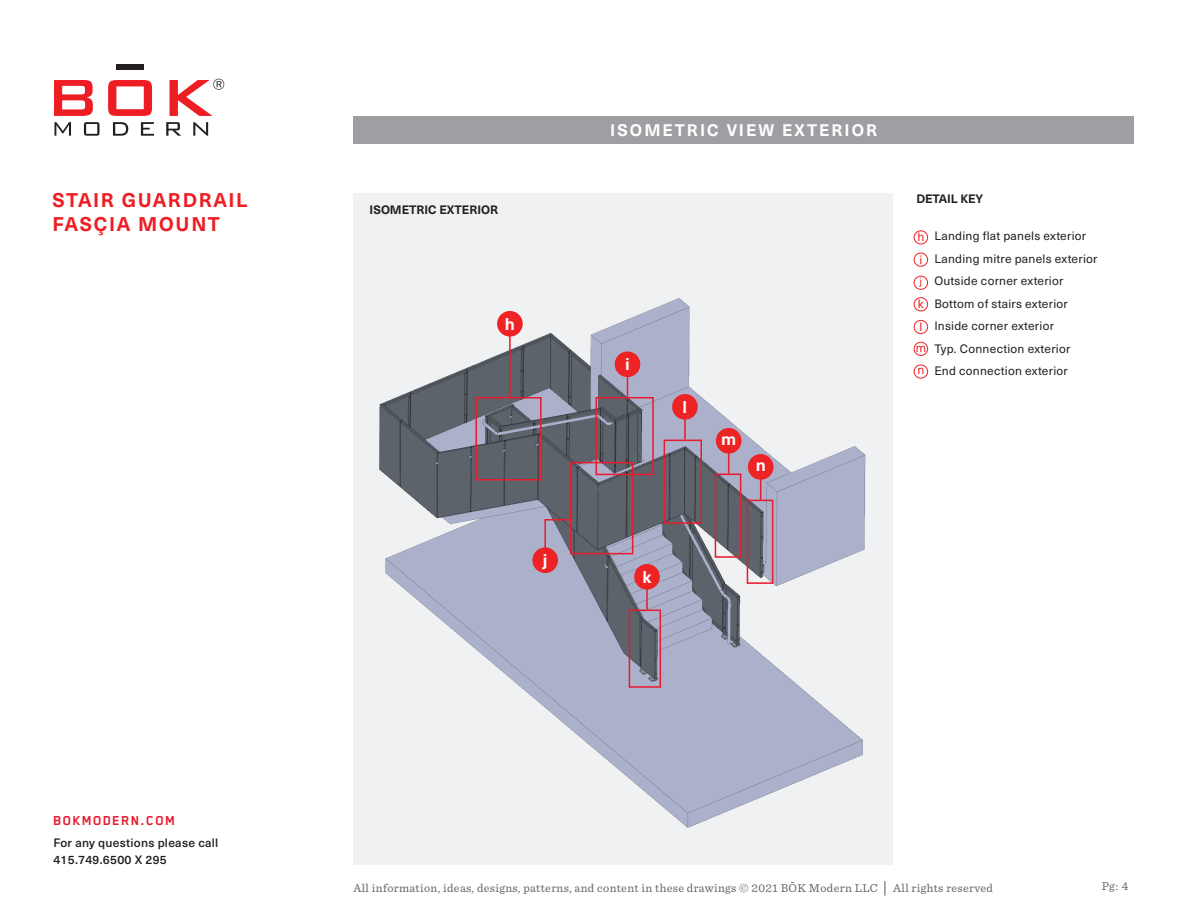
<style>
.page{position:relative;width:1188px;height:918px;background:#fff}
.page>*{position:absolute;margin:0;border:0;box-sizing:border-box;transform-origin:0 0}
.t1{font:700 19.5px/24px "Neue Haas Unica Pro";letter-spacing:.08em;color:#ee1d23}
.t2{font:700 16.8px "Neue Haas Unica Pro";color:#fff}
.t3{font:700 16.5px "Neue Haas Unica Pro";letter-spacing:.125em;color:#fff}
.t4{font:700 15px "Blender Pro";letter-spacing:.075em;color:#e81c2e}
.t5{font:12px "Neue Haas Unica Pro";letter-spacing:.02em;color:#231f20}
.t6{font:12px "Sentinel";letter-spacing:.03em;color:#636366}
.t7{font:500 12px/16.5px "Neue Haas Unica Pro";letter-spacing:.02em;color:#231f20}
.t8{font:700 12px "Neue Haas Unica Pro";color:#231f20}
.t9{font:700 12px "Neue Haas Unica Pro";letter-spacing:-.02em;color:#231f20}
.t10{font:12px "Neue Haas Unica Pro";color:#ee2325}
.t11{font:10.5px "Neue Haas Unica Pro";color:#ee2325}
.s1{font-family:"Franklin Gothic"}
</style>
<div class="page">
<svg style="left:54px;top:80px;width:39px;height:36px"></svg>
<svg style="left:108px;top:80px;width:44px;height:36px"></svg>
<div style="left:116px;top:64px;width:28px;height:6px;background:#231f20"></div>
<svg style="left:54px;top:122px;width:17px;height:14px"></svg>
<svg style="left:84px;top:122px;width:16px;height:14px"></svg>
<svg style="left:113px;top:122px;width:15px;height:14px"></svg>
<svg style="left:141px;top:122px;width:13px;height:14px"></svg>
<svg style="left:166px;top:122px;width:15px;height:14px"></svg>
<svg style="left:193px;top:122px;width:15px;height:14px"></svg>
<svg style="left:170px;top:79px;width:54px;height:37px"></svg>
<div style="left:353px;top:117px;width:781px;height:27px;background:#9d9fa2"></div>
<img style="left:358px;top:194px;width:535px;height:671px">
<div style="left:914px;top:276px;width:14px;height:14px;border:1px solid #ee2123;border-radius:50%"></div>
<div style="left:914px;top:230px;width:14px;height:14px;border:1px solid #ee2123;border-radius:50%"></div>
<div style="left:914px;top:297px;width:14px;height:14px;border:1px solid #ee2123;border-radius:50%"></div>
<div style="left:914px;top:342px;width:14px;height:14px;border:1px solid #ee2123;border-radius:50%"></div>
<div style="left:914px;top:253px;width:14px;height:14px;border:1px solid #ee2123;border-radius:50%"></div>
<div style="left:914px;top:320px;width:14px;height:14px;border:1px solid #ee2123;border-radius:50%"></div>
<div style="left:914px;top:365px;width:14px;height:14px;border:1px solid #ee2123;border-radius:50%"></div>
<div style="left:476px;top:397px;width:66px;height:84px;border:2px solid #e81c2e"></div>
<hr style="left:509px;top:330px;width:2px;height:67px;background:#e81c2e">
<div style="left:498px;top:312px;width:24px;height:24px;background:#ee2325;border-radius:50%"></div>
<div style="left:497px;top:311px;width:26px;height:26px;border:2px solid #ee2123;border-radius:50%"></div>
<div style="left:596px;top:397px;width:58px;height:78px;border:2px solid #e81c2e"></div>
<svg style="left:627px;top:377px;width:1px;height:20px"></svg>
<div style="left:615px;top:352px;width:25px;height:24px;background:#ee2325;border-radius:50%"></div>
<div style="left:615px;top:351px;width:25px;height:26px;border:2px solid #ee2123;border-radius:50%"></div>
<div style="left:629px;top:610px;width:32px;height:78px;border:2px solid #e81c2e"></div>
<hr style="left:646px;top:585px;width:2px;height:24px;background:#e81c2e">
<div style="left:635px;top:565px;width:24px;height:24px;background:#ee2325;border-radius:50%"></div>
<div style="left:634px;top:564px;width:26px;height:26px;border:2px solid #ee2123;border-radius:50%"></div>
<div style="left:664px;top:440px;width:38px;height:84px;border:2px solid #e81c2e"></div>
<hr style="left:684px;top:415px;width:2px;height:25px;background:#e81c2e">
<div style="left:673px;top:395px;width:24px;height:24px;background:#ee2325;border-radius:50%"></div>
<div style="left:672px;top:394px;width:26px;height:26px;border:2px solid #ee2123;border-radius:50%"></div>
<div style="left:715px;top:474px;width:26px;height:84px;border:2px solid #e81c2e"></div>
<svg style="left:728px;top:454px;width:1px;height:19px"></svg>
<div style="left:717px;top:429px;width:24px;height:24px;background:#ee2325;border-radius:50%"></div>
<div style="left:716px;top:428px;width:25px;height:26px;border:2px solid #ee2123;border-radius:50%"></div>
<div style="left:747px;top:500px;width:26px;height:84px;border:2px solid #e81c2e"></div>
<svg style="left:760px;top:480px;width:1px;height:20px"></svg>
<div style="left:749px;top:455px;width:24px;height:24px;background:#ee2325;border-radius:50%"></div>
<div style="left:748px;top:454px;width:25px;height:26px;border:2px solid #ee2123;border-radius:50%"></div>
<div style="left:570px;top:462px;width:63px;height:92px;border:2px solid #e81c2e"></div>
<div style="left:533px;top:548px;width:24px;height:24px;background:#ee2325;border-radius:50%"></div>
<div style="left:532px;top:547px;width:26px;height:26px;border:2px solid #ee2123;border-radius:50%"></div>
<svg style="left:544px;top:518px;width:29px;height:34px"></svg>
<p class="t1" style="left:52px;top:188px;width:197px">STAIR GUARDRAIL<br>FASÇIA MOUNT</p>
<p class="t4" style="left:53px;top:812px;width:123px">BOKMODERN.COM</p>
<p class="t7" style="left:53px;top:835px;width:167px">For any questions please call<br>415.749.6500 X 295</p>
<p class="t8" style="left:370px;top:203px;width:130px">ISOMETRIC EXTERIOR</p>
<p class="t2" style="left:505px;top:313px;width:12px">h</p>
<p class="t2" style="left:543px;top:550px;width:6px">j</p>
<p class="t3" style="left:610px;top:120px;width:269px">ISOMETRIC VIEW EXTERIOR</p>
<p class="t2" style="left:625px;top:354px;width:6px">i</p>
<p class="t2" style="left:683px;top:396px;width:6px">l</p>
<p class="t2" style="left:721px;top:429px;width:17px">m</p>
<p class="t2" style="left:756px;top:455px;width:12px">n</p>
<p class="t9" style="left:916px;top:191px;width:68px">DETAIL KEY</p>
<p class="t5" style="left:934px;top:229px;width:153px">Landing flat panels exterior</p>
<p class="t5" style="left:934px;top:251px;width:165px">Landing mitre panels exterior</p>
<p class="t5" style="left:934px;top:274px;width:131px">Outside corner exterior</p>
<p class="t5" style="left:934px;top:296px;width:135px">Bottom of stairs exterior</p>
<p class="t5" style="left:934px;top:319px;width:121px">Inside corner exterior</p>
<p class="t5" style="left:934px;top:341px;width:138px">Typ. Connection exterior</p>
<p class="t5" style="left:934px;top:364px;width:135px">End connection exterior</p>
<p class="t10" style="left:917px;top:230px;width:8px">h</p>
<p class="t10" style="left:919px;top:252px;width:4px">i</p>
<p class="t11" style="left:920px;top:275px;width:4px">j</p>
<p class="t10" style="left:918px;top:297px;width:7px">k</p>
<p class="t10" style="left:916px;top:341px;width:12px">m</p>
<p class="t10" style="left:919px;top:320px;width:4px">l</p>
<p class="t10" style="left:917px;top:363px;width:8px">n</p>
<p class="t2" style="left:642px;top:566px;width:11px">k</p>
<p class="t6" style="left:353px;top:879px;width:641px">All information, ideas, designs, patterns, and content in these drawings © 2021 BŌK Modern LLC <span class="s1">│</span> All rights reserved</p>
<p class="t6" style="left:1102px;top:877px;width:28px">Pg: 4</p>
</div>
